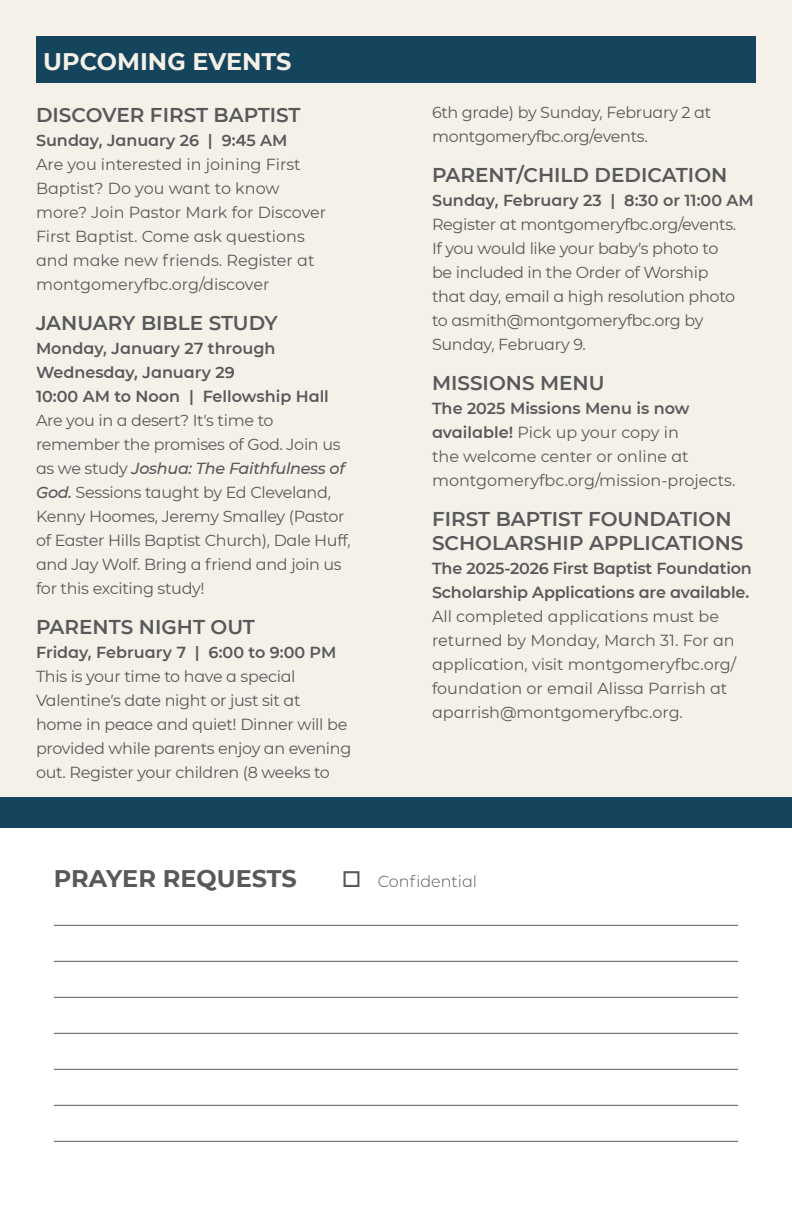
<style>
.page{position:relative;width:792px;height:1224px;background:#fff}
.page>*{position:absolute;margin:0;border:0;box-sizing:border-box;transform-origin:0 0}
.t1{font:24px "CMG Sans Bold CAPS";color:#58595b}
.t2{font:24px "CMG Sans Bold CAPS";color:#f5f1e9}
.t3{font:600 20px/24px "CMG Sans";color:#58595b}
.t4{font:16px/24px "CMG Sans";letter-spacing:-.02em;color:#58595b}
.t5{font:16px/24px "CMG Sans";color:#58595b}
.t6{font:600 16px/24px "CMG Sans";color:#58595b}
.t7{font:300 16px "CMG Sans";color:#58595b}
.s1{font-weight:500;font-style:italic}
.s2{font-weight:600}
</style>
<div class="page">
<div style="left:0;top:0;width:792px;height:828px;background:#f5f1e9"></div>
<hr style="left:54px;top:925px;width:684px;height:1px;background:#58595b">
<hr style="left:54px;top:961px;width:684px;height:1px;background:#58595b">
<hr style="left:54px;top:997px;width:684px;height:1px;background:#58595b">
<hr style="left:54px;top:1033px;width:684px;height:1px;background:#58595b">
<hr style="left:54px;top:1069px;width:684px;height:1px;background:#58595b">
<hr style="left:54px;top:1105px;width:684px;height:1px;background:#58595b">
<hr style="left:54px;top:1141px;width:684px;height:1px;background:#58595b">
<div style="left:36px;top:36px;width:720px;height:46px;background:#15455c"></div>
<div style="left:0;top:798px;width:792px;height:30px;background:#15455c"></div>
<h1 class="t2" style="left:43px;top:44px;width:38px">UPCO</h1>
<h1 class="t2" style="left:117px;top:44px;width:176px">MI NG EVENTS</h1>
<p class="t3" style="left:36px;top:102px;width:266px">DISCOVER FIRST BAPTIST</p>
<p class="t6" style="left:36px;top:127px;width:253px">Sunday, January 26 | 9:45 AM</p>
<p class="t5" style="left:36px;top:152px;width:292px">Are you interested in joining First<br>Baptist? Do you want to know more? Join Pastor Mark for Discover<br>First Baptist. Come ask questions and make new friends. Register at montgomeryfbc.org/discover</p>
<p class="t3" style="left:36px;top:310px;width:243px">JANUARY BIBLE STUDY</p>
<p class="t6" style="left:36px;top:335px;width:294px">Monday, January 27 through<br>Wednesday, January 29<br>10:00 AM to Noon | Fellowship Hall</p>
<p class="t4" style="left:36px;top:408px;width:316px">Are you in a desert? It’s time to remember the promises of God. Join us as we study <span class="s1">Joshua: The Faithfulness of God.</span> Sessions taught by Ed Cleveland, Kenny Hoomes, Jeremy Smalley (Pastor of Easter Hills Baptist Church), Dale Huff, and Jay Wolf. Bring a friend and join us for this exciting study!</p>
<p class="t3" style="left:36px;top:614px;width:220px">PARENTS NIGHT OUT</p>
<p class="t6" style="left:36px;top:639px;width:302px">Friday, February 7 | 6:00 to 9:00 PM</p>
<p class="t4" style="left:36px;top:664px;width:317px">This is your time to have a special Valentine’s date night or just sit at<br>home in peace and quiet! Dinner will be provided while parents enjoy an evening out. Register your children (8 weeks to</p>
<p class="t4" style="left:432px;top:100px;width:281px">6th grade) by Sunday, February 2 at montgomeryfbc.org/events.</p>
<p class="t3" style="left:432px;top:162px;width:297px">PARENT/CHILD DEDICATION</p>
<p class="t6" style="left:432px;top:188px;width:323px">Sunday, February 23 | 8:30 or 11:00 AM</p>
<p class="t4" style="left:432px;top:212px;width:306px">Register at montgomeryfbc.org/events.<br>If you would like your baby’s photo to be included in the Order of Worship that day, email a high resolution photo to asmith@montgomeryfbc.org by Sunday, February 9.</p>
<p class="t3" style="left:432px;top:370px;width:174px">MISSIONS MENU</p>
<p class="t5" style="left:432px;top:396px;width:305px"><span class="s2">The 2025 Missions Menu is now available!</span> Pick up your copy in<br>the welcome center or online at montgomeryfbc.org/mission-projects.</p>
<p class="t3" style="left:432px;top:506px;width:313px">FIRST BAPTIST FOUNDATION<br>SCHOLARSHIP APPLICATIONS</p>
<p class="t6" style="left:432px;top:556px;width:321px">The 2025-2026 First Baptist Foundation<br>Scholarship Applications are available.</p>
<p class="t5" style="left:432px;top:604px;width:306px">All completed applications must be returned by Monday, March 31. For an application, visit montgomeryfbc.org/ foundation or email Alissa Parrish at aparrish@montgomeryfbc.org.</p>
<h1 class="t1" style="left:54px;top:861px;width:243px">PRAYER REQUESTS</h1>
<p class="t7" style="left:342px;top:871px;width:137px">□ Confidential</p>
</div>
